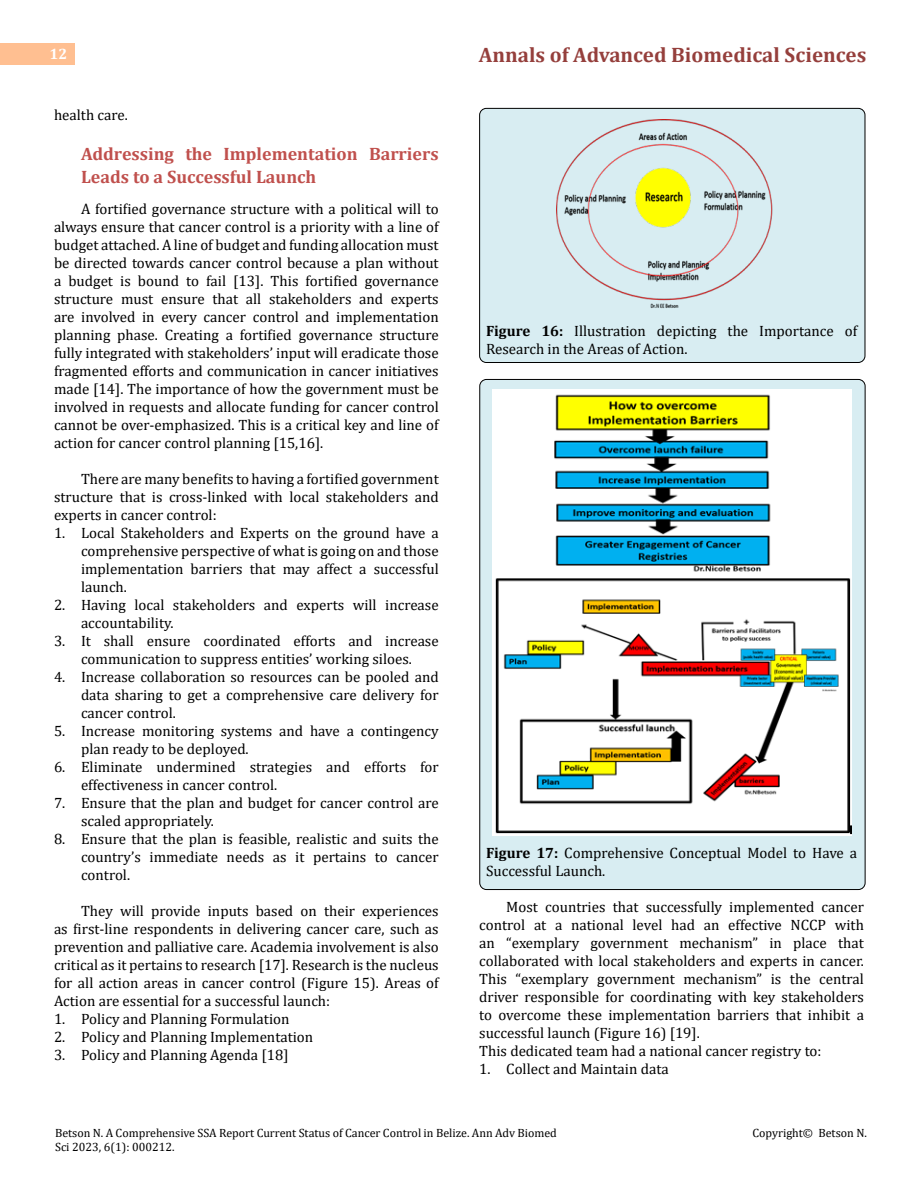
<style>
.page{position:relative;width:918px;height:1188px;background:#fff}
.page>*{position:absolute;margin:0;border:0;box-sizing:border-box;transform-origin:0 0}
.t1{font:700 21px "Cambria";color:#953f3c}
.t2{font:700 18px/22.5px "Cambria";color:#c0504d}
.t3{font:15px/18px "Cambria";color:#000}
.t4{font:700 15px "Cambria";color:#fff}
.t5{font:12px/14.4px "Cambria";color:#000}
.s1{font-weight:700}
</style>
<div class="page">
<div style="left:0;top:43px;width:75px;height:21px;background:#ffbf91"></div>
<div style="left:480px;top:379px;width:385px;height:511px;background:#d8edf2;border-radius:7px"></div>
<div style="left:480px;top:108px;width:385px;height:255px;background:#d8edf2;border-radius:7px"></div>
<div style="left:479px;top:108px;width:386px;height:255px;border:1px solid #000;border-radius:7px"></div>
<img style="left:557px;top:120px;width:216px;height:188px">
<img style="left:492px;top:390px;width:359px;height:445px">
<p class="t4" style="left:50px;top:44px;width:19px">12</p>
<h1 class="t1" style="left:479px;top:40px;width:389px">Annals of Advanced Biomedical Sciences</h1>
<p class="t3" style="left:54px;top:105px;width:75px">health care.</p>
<p class="t2" style="left:81px;top:142px;width:359px">Addressing the Implementation Barriers<br>Leads to a Successful Launch</p>
<p class="t3" style="left:54px;top:200px;width:386px;text-align:justify;text-indent:27px">A fortified governance structure with a political will to always ensure that cancer control is a priority with a line of budget attached. A line of budget and funding allocation must be directed towards cancer control because a plan without a budget is bound to fail [13]. This fortified governance structure must ensure that all stakeholders and experts are involved in every cancer control and implementation planning phase. Creating a fortified governance structure fully integrated with stakeholders’ input will eradicate those fragmented efforts and communication in cancer initiatives made [14]. The importance of how the government must be involved in requests and allocate funding for cancer control cannot be over-emphasized. This is a critical key and line of action for cancer control planning [15,16].</p>
<p class="t3" style="left:54px;top:470px;width:386px;text-align:justify;text-indent:27px">There are many benefits to having a fortified government structure that is cross-linked with local stakeholders and experts in cancer control:</p>
<p class="t3" style="left:81px;top:524px;width:359px;text-align:justify;text-indent:-27px">1. Local Stakeholders and Experts on the ground have a comprehensive perspective of what is going on and those implementation barriers that may affect a successful launch.</p>
<p class="t3" style="left:81px;top:596px;width:359px;text-indent:-27px">2. Having local stakeholders and experts will increase accountability.</p>
<p class="t3" style="left:54px;top:632px;width:386px;text-align:center">3. It shall ensure coordinated efforts and increase communication to suppress entities’ working siloes.</p>
<p class="t3" style="left:81px;top:668px;width:359px;text-align:justify;text-indent:-27px">4. Increase collaboration so resources can be pooled and data sharing to get a comprehensive care delivery for cancer control.</p>
<p class="t3" style="left:81px;top:722px;width:359px;text-indent:-27px">5. Increase monitoring systems and have a contingency plan ready to be deployed.</p>
<p class="t3" style="left:81px;top:758px;width:359px;text-indent:-27px">6. Eliminate undermined strategies and efforts for effectiveness in cancer control.</p>
<p class="t3" style="left:81px;top:794px;width:359px;text-indent:-27px">7. Ensure that the plan and budget for cancer control are scaled appropriately.</p>
<p class="t3" style="left:81px;top:830px;width:359px;text-align:justify;text-indent:-27px">8. Ensure that the plan is feasible, realistic and suits the country’s immediate needs as it pertains to cancer control.</p>
<p class="t3" style="left:54px;top:902px;width:386px;text-align:justify;text-indent:27px">They will provide inputs based on their experiences as first-line respondents in delivering cancer care, such as prevention and palliative care. Academia involvement is also critical as it pertains to research [17]. Research is the nucleus for all action areas in cancer control (Figure 15). Areas of Action are essential for a successful launch:</p>
<p class="t3" style="left:54px;top:1010px;width:237px">1. Policy and Planning Formulation</p>
<p class="t3" style="left:54px;top:1028px;width:261px">2. Policy and Planning Implementation</p>
<p class="t3" style="left:54px;top:1046px;width:236px">3. Policy and Planning Agenda [18]</p>
<p class="t3" style="left:486px;top:321px;width:373px"><span class="s1">Figure 16:</span> Illustration depicting the Importance of<br>Research in the Areas of Action.</p>
<p class="t3" style="left:486px;top:843px;width:373px"><span class="s1">Figure 17:</span> Comprehensive Conceptual Model to Have a<br>Successful Launch.</p>
<p class="t3" style="left:479px;top:897px;width:386px;text-indent:27px">Most countries that successfully implemented cancer control at a national level had an effective NCCP with an “exemplary government mechanism” in place that collaborated with local stakeholders and experts in cancer.<br>This “exemplary government mechanism” is the central driver responsible for coordinating with key stakeholders to overcome these implementation barriers that inhibit a successful launch (Figure 16) [19].<br>This dedicated team had a national cancer registry to:</p>
<p class="t3" style="left:479px;top:1059px;width:191px">1. Collect and Maintain data</p>
<p class="t5" style="left:55px;top:1126px;width:503px">Betson N. A Comprehensive SSA Report Current Status of Cancer Control in Belize. Ann Adv Biomed<br>Sci 2023, 6(1): 000212.</p>
<p class="t5" style="left:752px;top:1126px;width:116px">Copyright© Betson N.</p>
</div>
